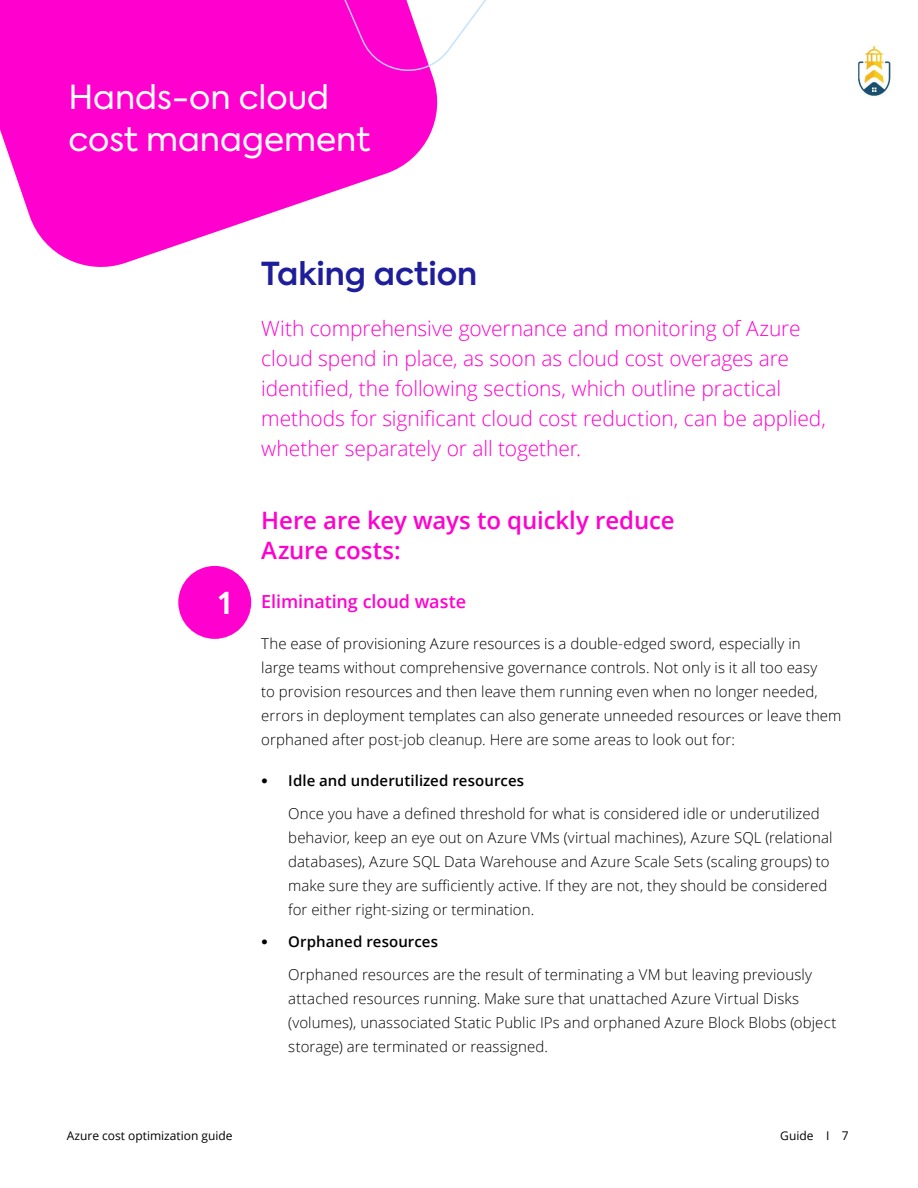
<style>
.page{position:relative;width:918px;height:1188px;background:#fff}
.page>*{position:absolute;margin:0;border:0;box-sizing:border-box;transform-origin:0 0}
.t1{font:33px/42px "Axiforma";color:#fff}
.t2{font:600 31.5px "Axiforma";color:#1e1e9a}
.t3{font:600 30px "Axiforma";color:#fff}
.t4{font:600 24px/30px "Open Sans";letter-spacing:-.005em;color:#ff00ce}
.t5{font:300 21px/30px "Open Sans";letter-spacing:-.005em;color:#ff00ce}
.t6{font:600 18px "Open Sans";letter-spacing:-.005em;color:#ff00ce}
.t7{font:300 15px/24px "Open Sans";letter-spacing:.005em;color:#000}
.t8{font:12px "Open Sans";color:#000}
.s1{font-family:"Axiforma";font-weight:700}
.s2{font-weight:600}
</style>
<div class="page">
<svg style="left:0;top:0;width:438px;height:267px;fill:#ff00ce"></svg>
<svg style="left:270px;top:0;width:216px;height:73px"></svg>
<div style="left:178px;top:566px;width:73px;height:73px;background:#ff00ce;border-radius:50%"></div>
<img style="left:857px;top:45px;width:34px;height:51px">
<h1 class="t1" style="left:68px;top:77px;width:303px">Hands-on cloud cost management</h1>
<h3 class="t3" style="left:219px;top:583px;width:14px">1</h3>
<h2 class="t2" style="left:261px;top:252px;width:218px">Taking action</h2>
<p class="t5" style="left:261px;top:313px;width:566px">With comprehensive governance and monitoring of Azure cloud spend in place, as soon as cloud cost overages are identified, the following sections, which outline practical methods for significant cloud cost reduction, can be applied, whether separately or all together.</p>
<h3 class="t4" style="left:261px;top:505px;width:415px">Here are key ways to quickly reduce<br>Azure costs:</h3>
<p class="t6" style="left:261px;top:589px;width:206px">Eliminating cloud waste</p>
<p class="t7" style="left:261px;top:632px;width:582px">The ease of provisioning Azure resources is a double-edged sword, especially in<br>large teams without comprehensive governance controls. Not only is it all too easy<br>to provision resources and then leave them running even when no longer needed, errors in deployment templates can also generate unneeded resources or leave them orphaned after post-job cleanup. Here are some areas to look out for:</p>
<p class="t7" style="left:288px;top:764px;width:533px;line-height:32.5px;text-indent:-27px"><span class="s1">•</span> <span class="s2">Idle and underutilized resources<br></span>Once you have a defined threshold for what is considered idle or underutilized</p>
<p class="t7" style="left:288px;top:825px;width:546px">behavior, keep an eye out on Azure VMs (virtual machines), Azure SQL (relational databases), Azure SQL Data Warehouse and Azure Scale Sets (scaling groups) to make sure they are sufficiently active. If they are not, they should be considered for either right-sizing or termination.</p>
<p class="t7" style="left:288px;top:925px;width:525px;line-height:32.5px;text-indent:-27px"><span class="s1">•</span> <span class="s2">Orphaned resources<br></span>Orphaned resources are the result of terminating a VM but leaving previously</p>
<p class="t7" style="left:288px;top:986px;width:550px">attached resources running. Make sure that unattached Azure Virtual Disks (volumes), unassociated Static Public IPs and orphaned Azure Block Blobs (object storage) are terminated or reassigned.</p>
<p class="t8" style="left:67px;top:1127px;width:167px">Azure cost optimization guide</p>
<p class="t8" style="left:780px;top:1127px;width:70px">Guide I 7</p>
</div>
